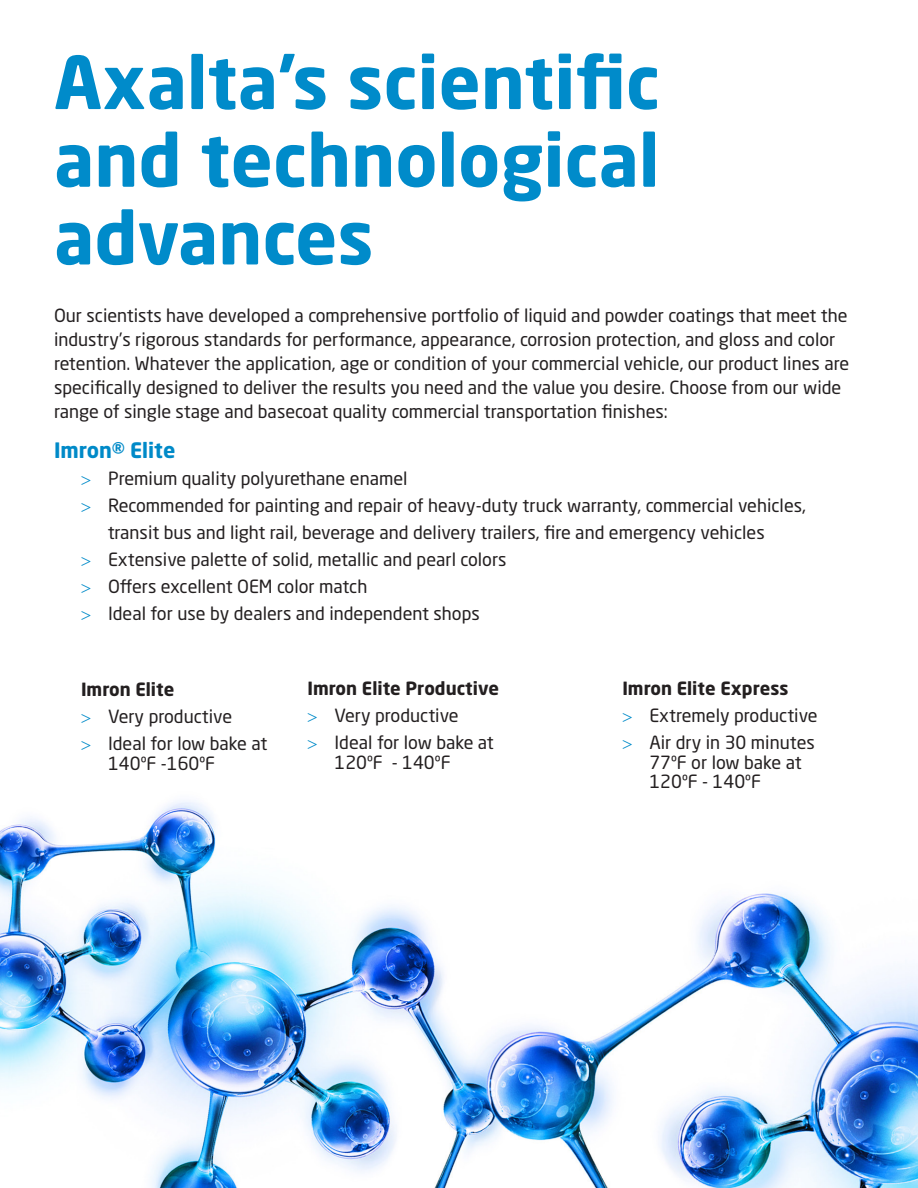
<style>
.page{position:relative;width:918px;height:1188px;background:#fff}
.page>*{position:absolute;margin:0;border:0;box-sizing:border-box;transform-origin:0 0}
.t1{font:700 72px/77.7px "Neo Sans Pro";color:#008bca;text-align:justify}
.t2{font:700 21px "Neo Sans Pro";color:#008ac8}
.List_Paragraph{font:18px/19.5px "Neo Sans Pro";color:#231f20}
.Paragraph_Style_2{font:18px/24px "Neo Sans Pro";color:#231f20}
.t3{font:700 18px "Neo Sans Pro";color:#231f20}
</style>
<div class="page">
<img style="left:0;top:800px;width:918px;height:388px">
<p class="t1" style="left:54px;top:42px;width:607px">Axalta’s scientific and technological advances</p>
<p class="Paragraph_Style_2" style="left:54px;top:303px;width:797px">Our scientists have developed a comprehensive portfolio of liquid and powder coatings that meet the industry’s rigorous standards for performance, appearance, corrosion protection, and gloss and color retention. Whatever the application, age or condition of your commercial vehicle, our product lines are specifically designed to deliver the results you need and the value you desire. Choose from our wide range of single stage and basecoat quality commercial transportation finishes:</p>
<p class="t2" style="left:54px;top:437px;width:123px">Imron® Elite</p>
<p class="List_Paragraph" style="left:108px;top:468px;width:301px">Premium quality polyurethane enamel</p>
<p class="List_Paragraph" style="left:108px;top:495px;width:700px">Recommended for painting and repair of heavy-duty truck warranty, commercial vehicles,</p>
<p class="List_Paragraph" style="left:108px;top:522px;width:659px">transit bus and light rail, beverage and delivery trailers, fire and emergency vehicles</p>
<p class="List_Paragraph" style="left:108px;top:549px;width:400px">Extensive palette of solid, metallic and pearl colors</p>
<p class="List_Paragraph" style="left:108px;top:576px;width:261px">Offers excellent OEM color match</p>
<p class="List_Paragraph" style="left:108px;top:603px;width:373px">Ideal for use by dealers and independent shops</p>
<p class="t3" style="left:81px;top:678px;width:95px">Imron Elite</p>
<p class="List_Paragraph" style="left:108px;top:706px;width:126px">Very productive</p>
<p class="List_Paragraph" style="left:108px;top:734px;width:161px">Ideal for low bake at<br>140ºF -160ºF</p>
<p class="t3" style="left:308px;top:677px;width:193px">Imron Elite Productive</p>
<p class="List_Paragraph" style="left:334px;top:706px;width:126px">Very productive</p>
<p class="List_Paragraph" style="left:334px;top:733px;width:161px">Ideal for low bake at<br>120ºF - 140ºF</p>
<p class="t3" style="left:622px;top:677px;width:168px">Imron Elite Express</p>
<p class="List_Paragraph" style="left:649px;top:706px;width:170px">Extremely productive</p>
<p class="List_Paragraph" style="left:649px;top:733px;width:167px">Air dry in 30 minutes<br>77ºF or low bake at<br>120ºF - 140ºF</p>
</div>
